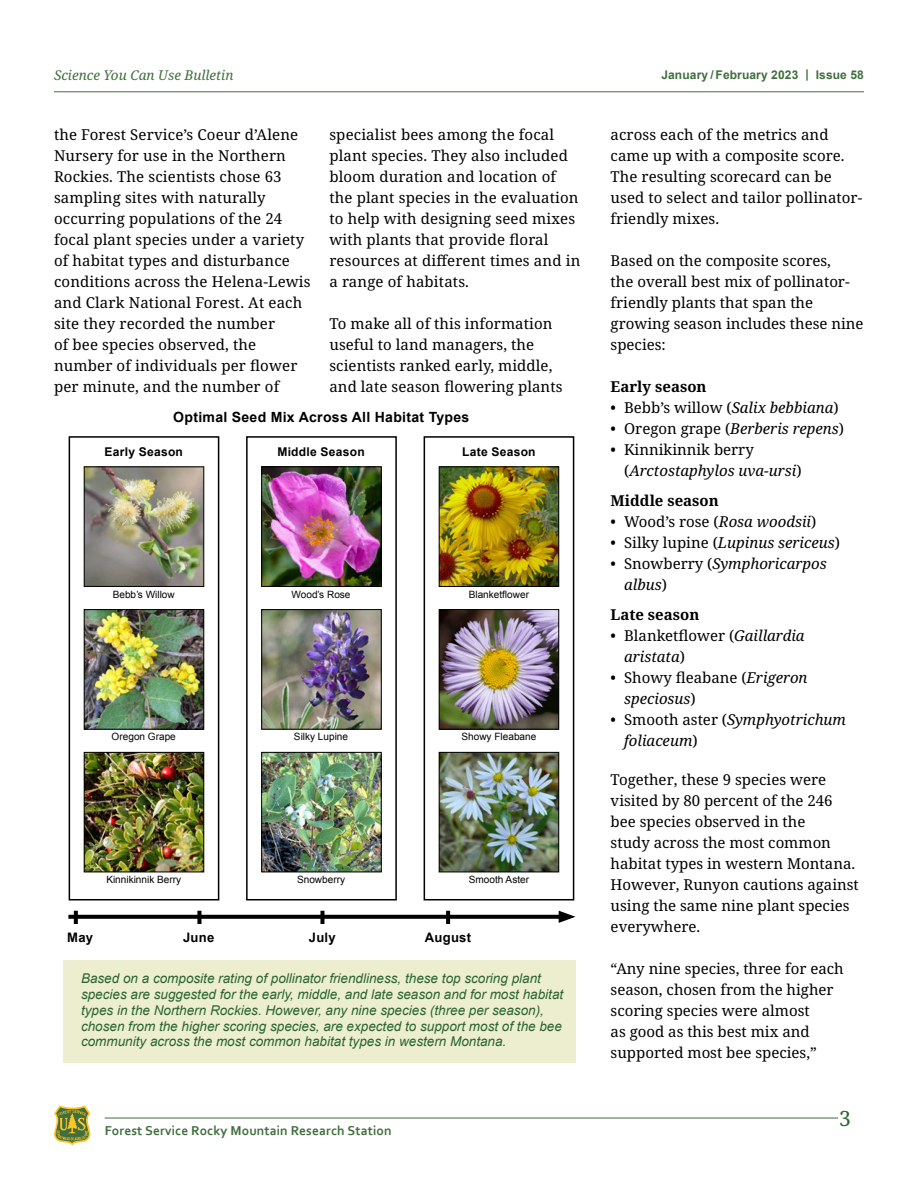
<style>
.page{position:relative;width:918px;height:1188px;background:#fff}
.page>*{position:absolute;margin:0;border:0;box-sizing:border-box;transform-origin:0 0}
.t1{font:21px "Noto Serif";color:#2b6532}
.P__Body_Text{font:15px/21px "Noto Serif";letter-spacing:.005em;color:#000}
.P__BodyText_-_UL{font:italic 15px/21px "Noto Serif";color:#000}
.P__BodyText_-_UL-2{font:15px "Noto Serif";color:#000}
.P__Body_Text-2{font:700 15px "Noto Serif";color:#000}
.t2{font:700 14.1px "Arial";letter-spacing:.02em;color:#000}
.t3{font:italic 13.5px/15.8px "Arial";color:#2b6532}
.t4{font:700 13.5px "Corbel";letter-spacing:.01em;color:#406e3d}
.t5{font:italic 13.5px "Noto Serif";color:#406e3d}
.t6{font:700 13.05px "Arial";letter-spacing:.02em;color:#000}
.t7{font:700 12px "Arial";letter-spacing:.02em;color:#000}
.t8{font:700 12px "Arial";letter-spacing:.01em;color:#406e3d}
.t9{font:10.05px "Arial";color:#000}
.s1{font-style:italic}
.s2{font-style:normal}
</style>
<div class="page">
<hr style="left:54px;top:91px;width:810px;height:1px;background:#406e3d">
<hr style="left:105px;top:1118px;width:733px;height:1px;background:#406e3d">
<svg style="left:54px;top:1105px;width:36px;height:41px"></svg>
<div style="left:69px;top:436px;width:150px;height:465px;border:2px solid #000"></div>
<img style="left:86px;top:754px;width:116px;height:116px">
<div style="left:84px;top:752px;width:120px;height:120px;border:1px solid #000"></div>
<img style="left:86px;top:611px;width:116px;height:117px">
<div style="left:84px;top:609px;width:120px;height:121px;border:1px solid #000"></div>
<img style="left:86px;top:468px;width:116px;height:117px">
<div style="left:84px;top:466px;width:120px;height:121px;border:1px solid #000"></div>
<div style="left:246px;top:436px;width:151px;height:465px;border:2px solid #000"></div>
<img style="left:263px;top:754px;width:117px;height:116px">
<div style="left:261px;top:752px;width:121px;height:120px;border:1px solid #000"></div>
<img style="left:263px;top:611px;width:117px;height:117px">
<div style="left:261px;top:609px;width:121px;height:121px;border:1px solid #000"></div>
<img style="left:263px;top:468px;width:117px;height:117px">
<div style="left:261px;top:466px;width:121px;height:121px;border:1px solid #000"></div>
<div style="left:424px;top:436px;width:150px;height:465px;border:2px solid #000"></div>
<img style="left:441px;top:754px;width:116px;height:116px">
<div style="left:439px;top:752px;width:120px;height:120px;border:1px solid #000"></div>
<img style="left:441px;top:611px;width:116px;height:117px">
<div style="left:439px;top:609px;width:120px;height:121px;border:1px solid #000"></div>
<img style="left:441px;top:468px;width:116px;height:117px">
<div style="left:439px;top:466px;width:120px;height:121px;border:1px solid #000"></div>
<svg style="left:68px;top:915px;width:491px;height:4px;background:#0d0d0d"></svg>
<svg style="left:559px;top:911px;width:17px;height:12px"></svg>
<svg style="left:446px;top:911px;width:4px;height:13px"></svg>
<svg style="left:320px;top:911px;width:4px;height:13px"></svg>
<svg style="left:197px;top:911px;width:4px;height:13px"></svg>
<svg style="left:74px;top:911px;width:4px;height:13px"></svg>
<div style="left:63px;top:960px;width:513px;height:103px;background:#eceecf"></div>
<p class="t5" style="left:54px;top:66px;width:181px">Science You Can Use Bulletin</p>
<p class="t8" style="left:661px;top:67px;width:204px">January /February 2023 | Issue 58</p>
<p class="P__Body_Text" style="left:54px;top:125px;width:258px">the Forest Service’s Coeur d’Alene<br>Nursery for use in the Northern<br>Rockies. The scientists chose 63 sampling sites with naturally occurring populations of the 24 focal plant species under a variety of habitat types and disturbance conditions across the Helena-Lewis and Clark National Forest. At each site they recorded the number<br>of bee species observed, the number of individuals per flower per minute, and the number of</p>
<p class="P__Body_Text" style="left:329px;top:125px;width:252px">specialist bees among the focal plant species. They also included bloom duration and location of the plant species in the evaluation to help with designing seed mixes with plants that provide floral resources at different times and in a range of habitats.</p>
<p class="P__Body_Text" style="left:329px;top:314px;width:235px">To make all of this information useful to land managers, the scientists ranked early, middle, and late season flowering plants</p>
<p class="t2" style="left:173px;top:408px;width:298px">Optimal Seed Mix Across All Habitat Types</p>
<p class="t7" style="left:105px;top:444px;width:80px">Early Season</p>
<p class="t7" style="left:277px;top:444px;width:89px">Middle Season</p>
<p class="t7" style="left:462px;top:444px;width:75px">Late Season</p>
<p class="t9" style="left:113px;top:587px;width:64px">Bebb’s Willow</p>
<p class="t9" style="left:292px;top:587px;width:60px">Wood’s Rose</p>
<p class="t9" style="left:469px;top:587px;width:62px">Blanketflower</p>
<p class="t9" style="left:112px;top:730px;width:66px">Oregon Grape</p>
<p class="t9" style="left:294px;top:730px;width:56px">Silky Lupine</p>
<p class="t9" style="left:462px;top:730px;width:76px">Showy Fleabane</p>
<p class="t9" style="left:106px;top:873px;width:76px">Kinnikinnik Berry</p>
<p class="t9" style="left:297px;top:873px;width:50px">Snowberry</p>
<p class="t9" style="left:469px;top:873px;width:62px">Smooth Aster</p>
<p class="t6" style="left:67px;top:929px;width:27px">May</p>
<p class="t6" style="left:183px;top:929px;width:33px">June</p>
<p class="t6" style="left:309px;top:929px;width:28px">July</p>
<p class="t6" style="left:425px;top:929px;width:48px">August</p>
<p class="t3" style="left:81px;top:971px;width:484px">Based on a composite rating of pollinator friendliness, these top scoring plant species are suggested for the early, middle, and late season and for most habitat types in the Northern Rockies. However, any nine species (three per season), chosen from the higher scoring species, are expected to support most of the bee community across the most common habitat types in western Montana.</p>
<p class="t4" style="left:105px;top:1123px;width:288px">Forest Service Rocky Mountain Research Station</p>
<p class="P__Body_Text" style="left:611px;top:125px;width:253px">across each of the metrics and came up with a composite score.<br>The resulting scorecard can be used to select and tailor pollinator&shy;friendly mixes.</p>
<p class="P__Body_Text" style="left:611px;top:251px;width:255px">Based on the composite scores,<br>the overall best mix of pollinator&shy;friendly plants that span the growing season includes these nine species:</p>
<p class="P__Body_Text-2" style="left:611px;top:376px;width:97px">Early season</p>
<p class="P__BodyText_-_UL-2" style="left:611px;top:397px;width:229px">• Bebb’s willow (<span class="s1">Salix bebbiana</span>)</p>
<p class="P__BodyText_-_UL-2" style="left:611px;top:418px;width:235px">• Oregon grape (<span class="s1">Berberis repens</span>)</p>
<p class="P__BodyText_-_UL" style="left:624px;top:440px;width:179px;text-indent:-14px"><span class="s2">• Kinnikinnik berry (</span>Arctostaphylos uva-ursi<span class="s2">)</span></p>
<p class="P__Body_Text-2" style="left:611px;top:490px;width:110px">Middle season</p>
<p class="P__BodyText_-_UL-2" style="left:611px;top:511px;width:207px">• Wood’s rose (<span class="s1">Rosa woodsii</span>)</p>
<p class="P__BodyText_-_UL" style="left:611px;top:533px;width:231px"><span class="s2">• Silky lupine (</span>Lupinus sericeus<span class="s2">)</span></p>
<p class="P__BodyText_-_UL" style="left:624px;top:554px;width:204px;text-indent:-13px"><span class="s2">• Snowberry (</span>Symphoricarpos albus<span class="s2">)</span></p>
<p class="P__Body_Text-2" style="left:611px;top:604px;width:90px">Late season</p>
<p class="P__BodyText_-_UL" style="left:624px;top:626px;width:182px;text-indent:-13px"><span class="s2">• Blanketflower (</span>Gaillardia aristata<span class="s2">)</span></p>
<p class="P__BodyText_-_UL" style="left:624px;top:668px;width:185px;text-indent:-13px"><span class="s2">• Showy fleabane (</span>Erigeron speciosus<span class="s2">)</span></p>
<p class="P__BodyText_-_UL" style="left:624px;top:710px;width:223px;text-indent:-13px"><span class="s2">• Smooth aster (</span>Symphyotrichum foliaceum<span class="s2">)</span></p>
<p class="P__Body_Text" style="left:611px;top:770px;width:250px">Together, these 9 species were visited by 80 percent of the 246 bee species observed in the<br>study across the most common habitat types in western Montana.<br>However, Runyon cautions against using the same nine plant species everywhere.</p>
<p class="P__Body_Text" style="left:611px;top:959px;width:235px">“Any nine species, three for each season, chosen from the higher scoring species were almost<br>as good as this best mix and supported most bee species,”</p>
<h1 class="t1" style="left:839px;top:1104px;width:13px">3</h1>
</div>
